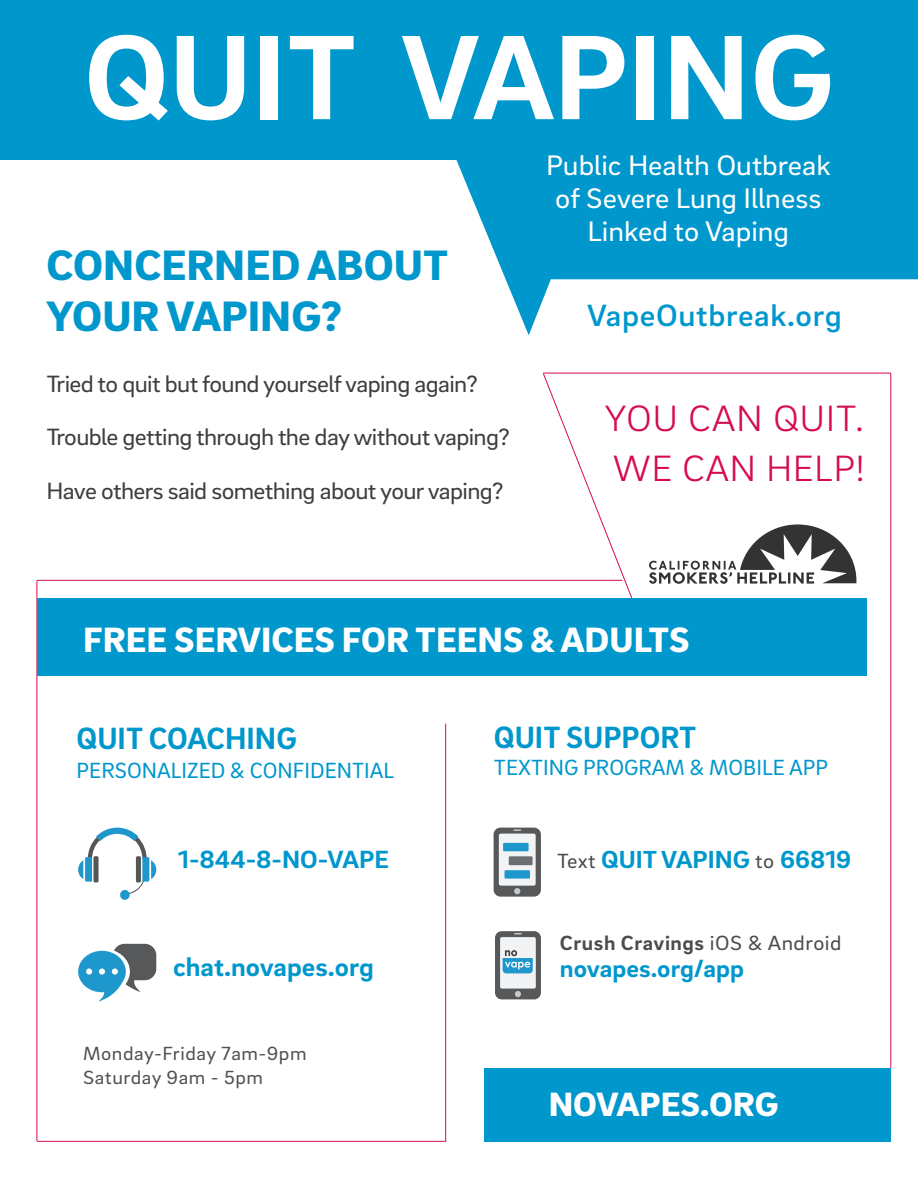
<style>
.page{position:relative;width:918px;height:1188px;background:#fff}
.page>*{position:absolute;margin:0;border:0;box-sizing:border-box;transform-origin:0 0}
.t1{font:700 123px "Brix Sans";color:#fff;scale:1.05 1}
.t2{font:900 43.5px/50.8px "Brix Sans";color:#0097cc;scale:1.05 1}
.t3{font:300 37.5px/49.5px "Brix Sans";letter-spacing:.01em;color:#d60b51;scale:1.05 1}
.t4{font:900 36px "Brix Sans";color:#fff;scale:1.05 1}
.t5{font:900 34.5px "Brix Sans";color:#fff;scale:1.05 1}
.t6{font:700 31.5px "Brix Sans";color:#0097cc}
.t7{font:500 31.5px "Brix Sans";letter-spacing:.02em;color:#0097cc;scale:1.05 1}
.t8{font:28.95px/32.7px "Brix Sans";color:#fff;text-align:center;scale:1.05 1}
.t9{font:700 27.15px "Brix Sans";color:#0097cc;scale:1.05 1}
.t10{font:700 25.5px "Brix Sans";color:#0097cc;scale:1.05 1}
.t11{font:700 25.2px "Brix Sans";color:#0097cc;scale:1.05 1}
.t12{font:24.15px "Brix Sans";letter-spacing:-.025em;color:#3e3e3f;scale:1.05 1}
.t13{font:22.5px "Brix Sans";color:#0097cc}
.t14{font:700 21px "Brix Sans";letter-spacing:.025em;color:#4b4c4d;scale:1.05 1}
.t15{font:19.5px "Brix Sans";letter-spacing:.025em;color:#525252;scale:1.05 1}
.s1{font-weight:400;font-size:21px;color:#4b4c4d}
.s2{font-weight:400}
</style>
<div class="page">
<svg style="left:456px;top:160px;width:462px;height:175px;fill:#0097cc"></svg>
<div style="left:0;top:0;width:918px;height:160px;background:#0097cc"></div>
<svg style="left:78px;top:828px;width:78px;height:72px"></svg>
<svg style="left:78px;top:944px;width:78px;height:58px"></svg>
<div style="left:86px;top:968px;width:6px;height:7px;background:#fff;border-radius:50%"></div>
<div style="left:99px;top:968px;width:6px;height:7px;background:#fff;border-radius:50%"></div>
<div style="left:112px;top:968px;width:6px;height:7px;background:#fff;border-radius:50%"></div>
<svg style="left:649px;top:524px;width:207px;height:60px"></svg>
<svg style="left:494px;top:828px;width:47px;height:69px"></svg>
<div style="left:503px;top:843px;width:26px;height:8px;background:#1e97cd"></div>
<div style="left:509px;top:856px;width:24px;height:9px;background:#6c6d70"></div>
<div style="left:505px;top:870px;width:25px;height:9px;background:#1e97cd"></div>
<svg style="left:495px;top:931px;width:46px;height:68px"></svg>
<hr style="left:37px;top:1141px;width:409px;height:1px;background:#d60b51">
<hr style="left:37px;top:580px;width:585px;height:1px;background:#d60b51">
<hr style="left:543px;top:373px;width:348px;height:1px;background:#d60b51">
<hr style="left:891px;top:373px;width:1px;height:695px;background:#d60b51">
<svg style="left:543px;top:373px;width:100px;height:225px"></svg>
<hr style="left:445px;top:724px;width:1px;height:417px;background:#d60b51">
<hr style="left:37px;top:581px;width:1px;height:560px;background:#d60b51">
<div style="left:37px;top:598px;width:829px;height:78px;background:#0097cc"></div>
<div style="left:484px;top:1068px;width:407px;height:74px;background:#0097cc"></div>
<p class="t1" style="left:84px;top:-3px;width:716px">QUIT VAPING</p>
<p class="t2" style="left:46px;top:238px;width:384px">CONCERNED ABOUT<br>YOUR VAPING?</p>
<p class="t12" style="left:46px;top:368px;width:412px">Tried to quit but found yourself vaping again?</p>
<p class="t12" style="left:46px;top:422px;width:443px">Trouble getting through the day without vaping?</p>
<p class="t12" style="left:46px;top:475px;width:437px">Have others said something about your vaping?</p>
<p class="t8" style="left:546px;top:148px;width:273px">Public Health Outbreak of Severe Lung Illness<br>Linked to Vaping</p>
<p class="t7" style="left:587px;top:295px;width:244px">VapeOutbreak.org</p>
<p class="t3" style="left:604px;top:392px;width:249px">YOU CAN QUIT.<br>WE CAN HELP!</p>
<p class="t4" style="left:83px;top:616px;width:579px">FREE SERVICES FOR TEENS &amp; ADULTS</p>
<p class="t6" style="left:77px;top:718px;width:222px">QUIT COACHING</p>
<p class="t13" style="left:77px;top:756px;width:319px">PERSONALIZED &amp; CONFIDENTIAL</p>
<p class="t10" style="left:178px;top:842px;width:202px">1-844-8-NO-VAPE</p>
<p class="t9" style="left:173px;top:949px;width:193px">chat.novapes.org</p>
<p class="t15" style="left:83px;top:1041px;width:214px">Monday-Friday 7am-9pm</p>
<p class="t15" style="left:83px;top:1065px;width:173px">Saturday 9am - 5pm</p>
<p class="t6" style="left:494px;top:717px;width:204px">QUIT SUPPORT</p>
<p class="t13" style="left:494px;top:753px;width:336px">TEXTING PROGRAM &amp; MOBILE APP</p>
<p class="t11" style="left:557px;top:843px;width:282px"><span class="s1">Text</span> QUIT VAPING <span class="s1">to</span> 66819</p>
<p class="t14" style="left:560px;top:930px;width:270px">Crush Cravings <span class="s2">iOS &amp; Android</span></p>
<p class="t10" style="left:560px;top:951px;width:177px">novapes.org/app</p>
<p class="t5" style="left:549px;top:1081px;width:220px">NOVAPES.ORG</p>
</div>
